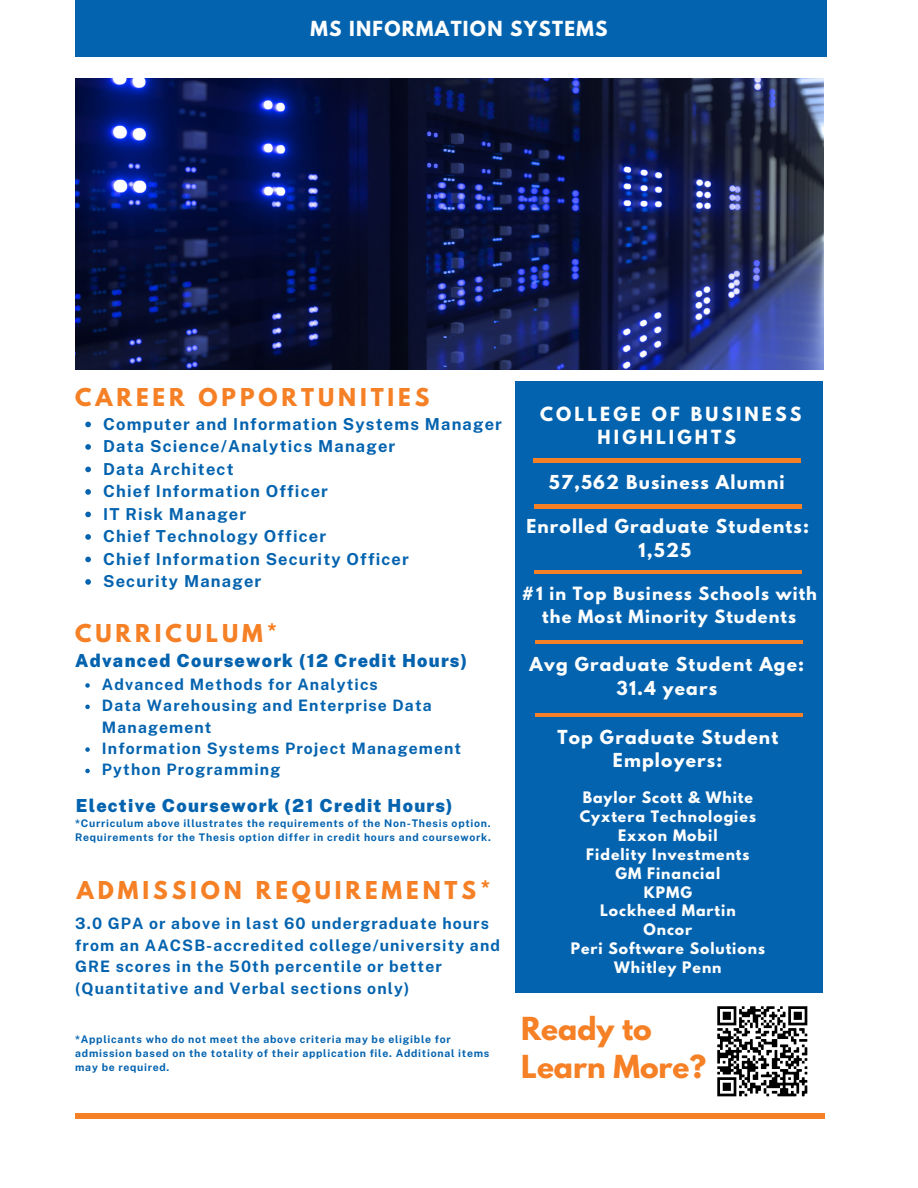
<style>
.page{position:relative;width:918px;height:1188px;background:#fff}
.page>*{position:absolute;margin:0;border:0;box-sizing:border-box;transform-origin:0 0}
.t1{font:700 28.05px/38.2px "League Spartan";color:#f58025}
.t2{font:700 21.75px "League Spartan";letter-spacing:.18em;color:#f58025}
.t3{font:700 18.45px "League Spartan";letter-spacing:.07em;color:#fdfefd}
.t4{font:900 18px "Public Sans";letter-spacing:.07em;color:#0463af}
.t5{font:700 17.25px/23.7px "League Spartan";letter-spacing:.18em;color:#fdfefd;text-align:center}
.t6{font:700 17.1px/23.7px "League Spartan";letter-spacing:.07em;color:#fdfefd;text-align:center}
.t7{font:700 16.5px "Public Sans";letter-spacing:.07em;color:#0463af}
.t8{font:700 16.2px/22.5px "League Spartan";letter-spacing:.07em;color:#fdfefd;text-align:center}
.t9{font:700 15.75px/21.3px "Public Sans";letter-spacing:.07em;color:#0463af}
.t10{font:700 14.1px "League Spartan";letter-spacing:.07em;color:#fdfefd}
.t11{font:700 10.5px/14px "Public Sans";letter-spacing:.07em;color:#0463af}
</style>
<div class="page">
<div style="left:75px;top:0;width:752px;height:56px;background:#0463af"></div>
<div style="left:75px;top:1113px;width:749px;height:6px;background:#f58025"></div>
<img style="left:75px;top:78px;width:748px;height:292px">
<svg style="left:85px;top:683px;width:5px;height:5px"></svg>
<svg style="left:85px;top:705px;width:5px;height:4px"></svg>
<svg style="left:85px;top:747px;width:5px;height:5px"></svg>
<svg style="left:85px;top:769px;width:5px;height:4px"></svg>
<svg style="left:85px;top:422px;width:6px;height:5px"></svg>
<svg style="left:85px;top:444px;width:6px;height:6px"></svg>
<svg style="left:85px;top:467px;width:6px;height:5px"></svg>
<svg style="left:85px;top:489px;width:6px;height:6px"></svg>
<svg style="left:85px;top:512px;width:6px;height:5px"></svg>
<svg style="left:85px;top:534px;width:6px;height:6px"></svg>
<svg style="left:85px;top:557px;width:6px;height:5px"></svg>
<svg style="left:85px;top:579px;width:6px;height:6px"></svg>
<div style="left:515px;top:381px;width:308px;height:612px;background:#0463af"></div>
<hr style="left:533px;top:459px;width:268px;height:3px;background:#f58025">
<hr style="left:534px;top:505px;width:268px;height:3px;background:#f58025">
<hr style="left:534px;top:570px;width:268px;height:4px;background:#f58025">
<hr style="left:535px;top:640px;width:268px;height:3px;background:#f58025">
<hr style="left:535px;top:713px;width:268px;height:4px;background:#f58025">
<img style="left:717px;top:1006px;width:91px;height:91px">
<p class="t3" style="left:311px;top:20px;width:299px">MS INFORMATION SYSTEMS</p>
<p class="t2" style="left:75px;top:387px;width:356px">CAREER OPPORTUNITIES</p>
<p class="t7" style="left:103px;top:414px;width:400px">Computer and Information Systems Manager</p>
<p class="t7" style="left:103px;top:436px;width:294px">Data Science/Analytics Manager</p>
<p class="t7" style="left:103px;top:459px;width:132px">Data Architect</p>
<p class="t7" style="left:103px;top:481px;width:226px">Chief Information Officer</p>
<p class="t7" style="left:103px;top:504px;width:144px">IT Risk Manager</p>
<p class="t7" style="left:103px;top:526px;width:224px">Chief Technology Officer</p>
<p class="t7" style="left:103px;top:549px;width:307px">Chief Information Security Officer</p>
<p class="t7" style="left:103px;top:571px;width:160px">Security Manager</p>
<p class="t2" style="left:75px;top:622px;width:204px">CURRICULUM*</p>
<p class="t4" style="left:75px;top:650px;width:394px">Advanced Coursework (12 Credit Hours)</p>
<p class="t9" style="left:102px;top:674px;width:277px">Advanced Methods for Analytics</p>
<p class="t9" style="left:102px;top:695px;width:331px">Data Warehousing and Enterprise Data<br>Management</p>
<p class="t9" style="left:102px;top:738px;width:361px">Information Systems Project Management</p>
<p class="t9" style="left:102px;top:759px;width:180px">Python Programming</p>
<p class="t4" style="left:76px;top:795px;width:378px">Elective Coursework (21 Credit Hours)</p>
<p class="t11" style="left:75px;top:816px;width:417px">*Curriculum above illustrates the requirements of the Non-Thesis option.<br>Requirements for the Thesis option differ in credit hours and coursework.</p>
<p class="t2" style="left:77px;top:879px;width:415px">ADMISSION REQUIREMENTS*</p>
<p class="t9" style="left:75px;top:913px;width:426px">3.0 GPA or above in last 60 undergraduate hours from an AACSB-accredited college/university and GRE scores in the 50th percentile or better (Quantitative and Verbal sections only)</p>
<p class="t11" style="left:75px;top:1033px;width:416px">*Applicants who do not meet the above criteria may be eligible for admission based on the totality of their application file. Additional items may be required.</p>
<p class="t5" style="left:540px;top:404px;width:263px">COLLEGE OF BUSINESS<br>HIGHLIGHTS</p>
<p class="t6" style="left:549px;top:472px;width:237px">57,562 Business Alumni</p>
<p class="t6" style="left:526px;top:517px;width:284px">Enrolled Graduate Students:<br>1,525</p>
<p class="t8" style="left:521px;top:585px;width:297px">#1 in Top Business Schools with the Most Minority Students</p>
<p class="t6" style="left:530px;top:655px;width:276px">Avg Graduate Student Age:<br>31.4 years</p>
<p class="t6" style="left:557px;top:727px;width:222px;line-height:23.1px">Top Graduate Student<br>Employers:</p>
<p class="t10" style="left:583px;top:791px;width:172px">Baylor Scott &amp; White</p>
<p class="t10" style="left:580px;top:810px;width:178px">Cyxtera Technologies</p>
<p class="t10" style="left:618px;top:828px;width:101px">Exxon Mobil</p>
<p class="t10" style="left:586px;top:847px;width:165px">Fidelity Investments</p>
<p class="t10" style="left:615px;top:866px;width:106px">GM Financial</p>
<p class="t10" style="left:644px;top:885px;width:50px">KPMG</p>
<p class="t10" style="left:600px;top:904px;width:137px">Lockheed Martin</p>
<p class="t10" style="left:643px;top:923px;width:50px">Oncor</p>
<p class="t10" style="left:571px;top:941px;width:196px">Peri Software Solutions</p>
<p class="t10" style="left:614px;top:960px;width:109px">Whitley Penn</p>
<p class="t1" style="left:521px;top:1013px;width:187px">Ready to<br>Learn More?</p>
</div>
